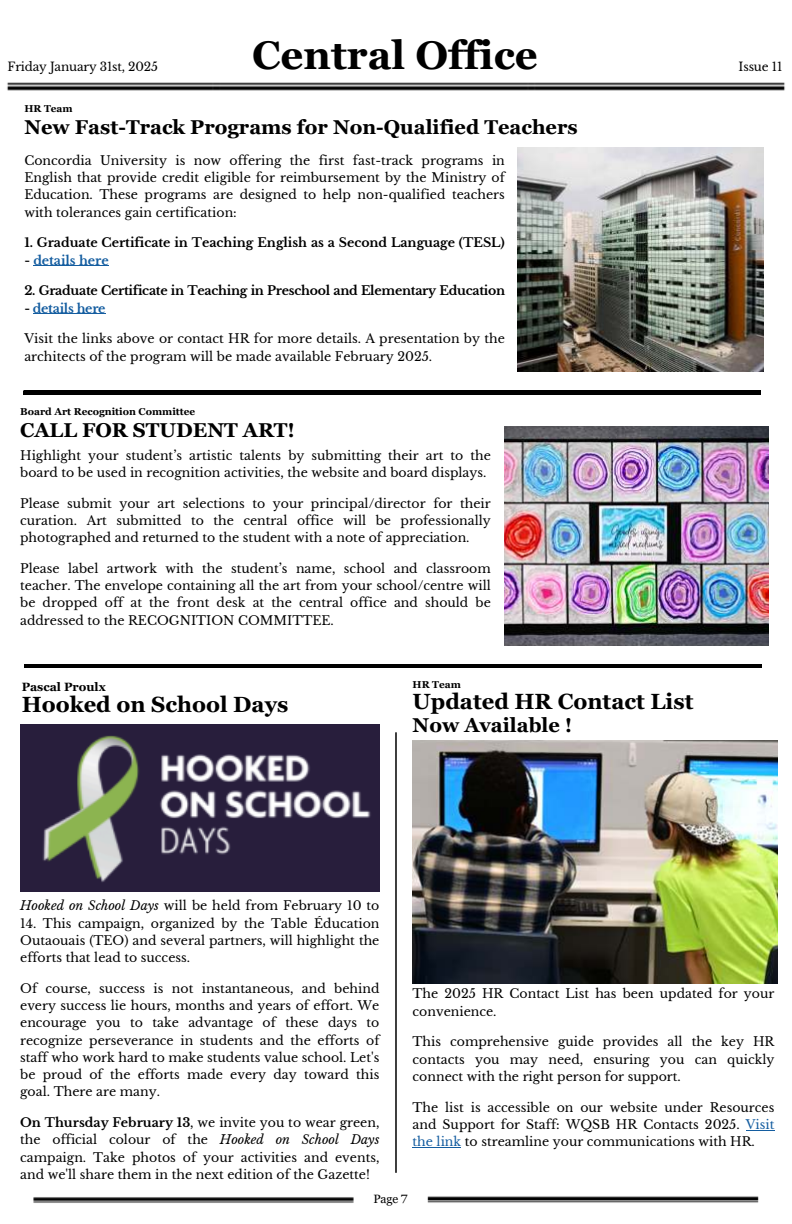
<style>
.page{position:relative;width:792px;height:1224px;background:#fff}
.page>*{position:absolute;margin:0;border:0;box-sizing:border-box;transform-origin:0 0}
.t1{font:700 40px "Georgia Pro";color:#000}
.t2{font:700 22px "Georgia Pro";color:#000}
.t3{font:700 20px "Georgia Pro";color:#000}
.t4{font:12.5px/17.2px "Libre Baskerville";color:#000;text-align:justify}
.t5{font:700 12.5px "Libre Baskerville";letter-spacing:-.02em;color:#000}
.t6{font:700 12.5px "Libre Baskerville";letter-spacing:-.015em;color:#145da0}
.t7{font:12px "Libre Baskerville";letter-spacing:-.015em;color:#000}
.t8{font:700 12px "Georgia Pro";color:#000}
.t9{font:12px "Georgia Pro";color:#000}
.t10{font:700 10px "Georgia Pro";color:#000}
.s1{color:#000}
.s2{font-style:italic}
.s3{font-weight:700}
.s4{color:#145da0}
</style>
<div class="page">
<img style="left:7px;top:82px;width:778px;height:9px">
<img style="left:33px;top:1197px;width:321px;height:6px">
<img style="left:427px;top:1196px;width:332px;height:7px">
<img style="left:517px;top:147px;width:247px;height:224px">
<img style="left:413px;top:741px;width:364px;height:243px">
<img style="left:505px;top:426px;width:263px;height:219px">
<hr style="left:33px;top:265px;width:76px;height:1px;background:#145da0">
<hr style="left:33px;top:313px;width:72px;height:1px;background:#145da0">
<svg style="left:746px;top:1130px;width:28px;height:1px"></svg>
<hr style="left:413px;top:1147px;width:48px;height:1px;background:#145da0">
<hr style="left:24px;top:664px;width:738px;height:4px;background:#000">
<hr style="left:24px;top:391px;width:737px;height:4px;background:#000">
<hr style="left:395px;top:732px;width:2px;height:441px;background:#000">
<img style="left:20px;top:725px;width:359px;height:167px">
<h1 class="t1" style="left:252px;top:32px;width:287px">Central Office</h1>
<p class="t7" style="left:7px;top:59px;width:152px">Friday January 31st, 2025</p>
<p class="t7" style="left:739px;top:59px;width:45px">Issue 11</p>
<p class="t10" style="left:24px;top:103px;width:50px">HR Team</p>
<h3 class="t3" style="left:24px;top:115px;width:555px">New Fast-Track Programs for Non-Qualified Teachers</h3>
<p class="t4" style="left:24px;top:152px;width:482px">Concordia University is now offering the first fast-track programs in English that provide credit eligible for reimbursement by the Ministry of Education. These programs are designed to help non-qualified teachers with tolerances gain certification:</p>
<p class="t5" style="left:24px;top:235px;width:482px">1. Graduate Certificate in Teaching English as a Second Language (TESL)</p>
<p class="t6" style="left:24px;top:252px;width:86px"><span class="s1">-</span> details here</p>
<p class="t5" style="left:24px;top:283px;width:482px">2. Graduate Certificate in Teaching in Preschool and Elementary Education</p>
<p class="t6" style="left:24px;top:300px;width:83px"><span class="s1">-</span> details here</p>
<p class="t4" style="left:24px;top:330px;width:482px">Visit the links above or contact HR for more details. A presentation by the architects of the program will be made available February 2025.</p>
<p class="t10" style="left:20px;top:406px;width:177px">Board Art Recognition Committee</p>
<h3 class="t3" style="left:20px;top:418px;width:276px">CALL FOR STUDENT ART!</h3>
<p class="t4" style="left:20px;top:446px;width:472px">Highlight your student’s artistic talents by submitting their art to the board to be used in recognition activities, the website and board displays.</p>
<p class="t4" style="left:20px;top:494px;width:472px">Please submit your art selections to your principal/director for their curation. Art submitted to the central office will be professionally photographed and returned to the student with a note of appreciation.</p>
<p class="t4" style="left:20px;top:560px;width:472px">Please label artwork with the student’s name, school and classroom teacher. The envelope containing all the art from your school/centre will be dropped off at the front desk at the central office and should be addressed to the RECOGNITION COMMITTEE.</p>
<p class="t8" style="left:22px;top:679px;width:86px">Pascal Proulx</p>
<h2 class="t2" style="left:22px;top:691px;width:268px">Hooked on School Days</h2>
<p class="t10" style="left:413px;top:679px;width:50px">HR Team</p>
<h2 class="t2" style="left:413px;top:689px;width:282px">Updated HR Contact List</h2>
<h3 class="t3" style="left:413px;top:713px;width:161px">Now Available !</h3>
<p class="t4" style="left:20px;top:897px;width:361px"><span class="s2">Hooked on School Days</span> will be held from February 10 to</p>
<p class="t4" style="left:20px;top:915px;width:361px">14. This campaign, organized by the Table Éducation Outaouais (TEO) and several partners, will highlight the efforts that lead to success.</p>
<p class="t4" style="left:20px;top:980px;width:361px">Of course, success is not instantaneous, and behind every success lie hours, months and years of effort. We encourage you to take advantage of these days to recognize perseverance in students and the efforts of staff who work hard to make students value school. Let's be proud of the efforts made every day toward this goal. There are many.</p>
<p class="t4" style="left:20px;top:1114px;width:361px"><span class="s3">On Thursday February 13</span>, we invite you to wear green, the official colour of the <span class="s2">Hooked on School Days </span>campaign. Take photos of your activities and events, and we'll share them in the next edition of the Gazette!</p>
<p class="t4" style="left:413px;top:985px;width:363px">The 2025 HR Contact List has been updated for your convenience.</p>
<p class="t4" style="left:413px;top:1033px;width:363px">This comprehensive guide provides all the key HR contacts you may need, ensuring you can quickly connect with the right person for support.</p>
<p class="t4" style="left:413px;top:1099px;width:363px">The list is accessible on our website under Resources and Support for Staff: WQSB HR Contacts 2025. <span class="s4">Visit the link</span> to streamline your communications with HR.</p>
<p class="t9" style="left:373px;top:1193px;width:36px">Page 7</p>
</div>
